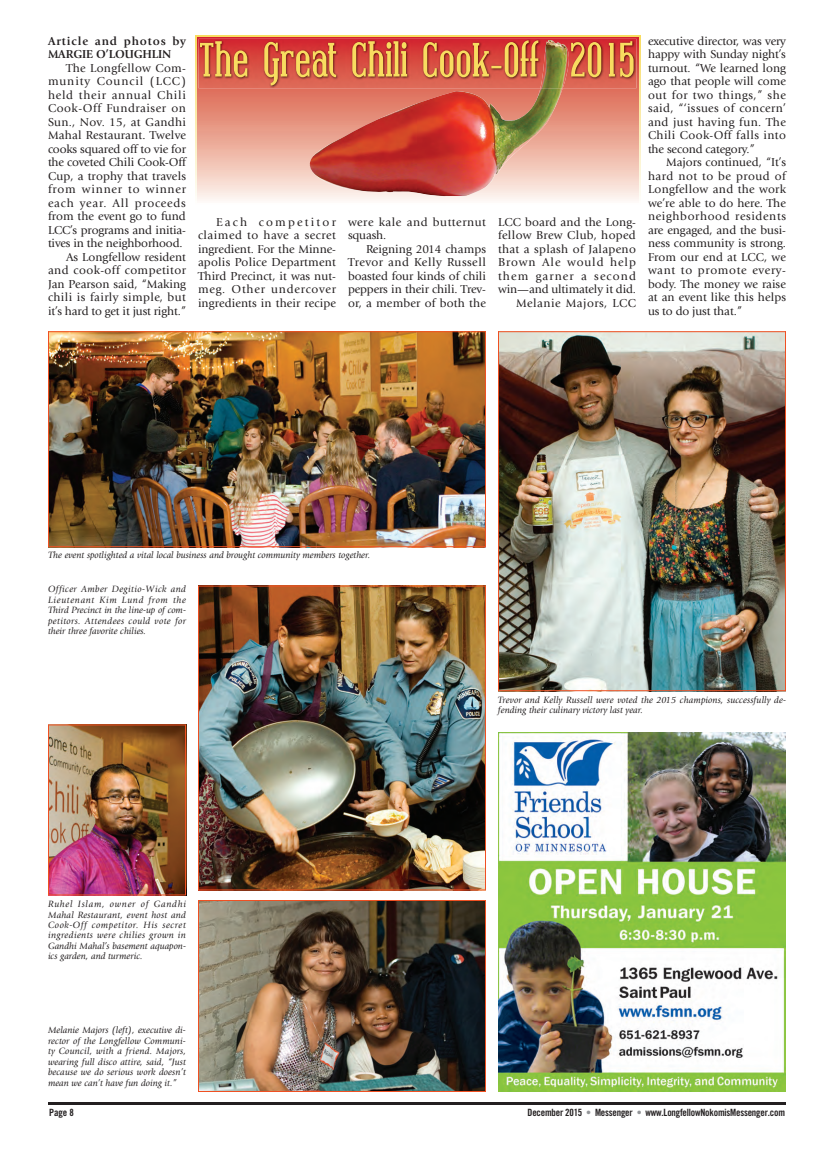
<style>
.page{position:relative;width:828px;height:1152px;background:#fff}
.page>*{position:absolute;margin:0;border:0;box-sizing:border-box;transform-origin:0 0}
.t1{font:12px/13.5px "Giovanni Std";letter-spacing:.015em;color:#231f20;text-align:justify}
.t2{font:700 12px/13.5px "Giovanni Std";letter-spacing:.055em;color:#231f20}
.t3{font:12px/13.5px "Giovanni Std";letter-spacing:.045em;color:#231f20}
.t4{font:10px "Trade Gothic LT Std Bd Cn 20";letter-spacing:-.02em;color:#231f20}
.t5{font:italic 9.5px/10.5px "Giovanni Std";color:#231f20;text-align:justify}
.s1{color:#939598}
</style>
<div class="page">
<hr style="left:48px;top:1102px;width:738px;height:3px;background:#231f20">
<img style="left:498px;top:732px;width:288px;height:360px">
<svg style="left:195px;top:86px;width:446px;height:115px;background:#edb4a4"></svg>
<img style="left:310px;top:88px;width:253px;height:108px">
<img style="left:199px;top:86px;width:437px;height:2px">
<img style="left:540px;top:86px;width:32px;height:2px">
<svg style="left:195px;top:35px;width:446px;height:51px;background:#d36d46"></svg>
<img style="left:198px;top:900px;width:288px;height:192px">
<img style="left:198px;top:586px;width:288px;height:304px">
<img style="left:498px;top:331px;width:288px;height:360px">
<img style="left:48px;top:724px;width:138px;height:171px">
<img style="left:48px;top:331px;width:438px;height:216px">
<p class="t2" style="left:48px;top:34px;width:140px">Article and photos by<br>MARGIE O’LOUGHLIN</p>
<p class="t1" style="left:48px;top:61px;width:140px;text-align:right">The Longfellow Com&shy;munity Council (LCC) held their annual Chili<br>Cook-Off Fundraiser on<br>Sun., Nov. 15, at Gandhi<br>Mahal Restaurant. Twelve cooks squared off to vie for the coveted Chili Cook-Off<br>Cup, a trophy that travels from winner to winner each year. All proceeds from the event go to fund<br>LCC’s programs and initia&shy;tives in the neighborhood.<br>As Longfellow resident and cook-off competitor<br>Jan Pearson said, “Making chili is fairly simple, but it’s hard to get it just right.”</p>
<p class="t1" style="left:198px;top:215px;width:140px;text-indent:18px">Each competitor claimed to have a secret ingredient. For the Minne&shy;apolis Police Department Third Precinct, it was nut&shy;meg. Other undercover ingredients in their recipe</p>
<p class="t3" style="left:348px;top:215px;width:139px">were kale and butternut squash.</p>
<p class="t1" style="left:348px;top:242px;width:140px;text-indent:18px">Reigning 2014 champs Trevor and Kelly Russell boasted four kinds of chili peppers in their chili. Trev&shy;or, a member of both the</p>
<p class="t1" style="left:498px;top:215px;width:140px;text-align:right">LCC board and the Long&shy;fellow Brew Club, hoped that a splash of Jalapeno<br>Brown Ale would help them garner a second win—and ultimately it did.<br>Melanie Majors, LCC</p>
<p class="t1" style="left:648px;top:34px;width:140px">executive director, was very happy with Sunday night’s turnout. “We learned long ago that people will come out for two things,” she said, “‘issues of concern’ and just having fun. The Chili Cook-Off falls into the second category.”</p>
<p class="t1" style="left:648px;top:156px;width:140px;text-indent:18px">Majors continued, “It’s hard not to be proud of Longfellow and the work we’re able to do here. The neighborhood residents are engaged, and the busi&shy;ness community is strong.<br>From our end at LCC, we want to promote every&shy;body. The money we raise at an event like this helps us to do just that.”</p>
<p class="t5" style="left:48px;top:550px;width:324px">The event spotlighted a vital local business and brought community members together.</p>
<p class="t5" style="left:48px;top:584px;width:140px">Officer Amber Degitio-Wick and Lieutenant Kim Lund from the Third Precinct in the line-up of com&shy;petitors. Attendees could vote for their three favorite chilies.</p>
<p class="t5" style="left:48px;top:899px;width:140px">Ruhel Islam, owner of Gandhi Mahal Restaurant, event host and Cook-Off competitor. His secret ingredients were chilies grown in Gandhi Mahal’s basement aquapon&shy;ics garden, and turmeric.</p>
<p class="t5" style="left:48px;top:1025px;width:140px">Melanie Majors (left), executive di&shy;rector of the Longfellow Communi&shy;ty Council, with a friend. Majors, wearing full disco attire, said, “Just because we do serious work doesn’t mean we can’t have fun doing it.”</p>
<p class="t5" style="left:498px;top:694px;width:290px">Trevor and Kelly Russell were voted the 2015 champions, successfully de&shy;fending their culinary victory last year.</p>
<p class="t4" style="left:49px;top:1107px;width:26px">Page 8</p>
<p class="t4" style="left:528px;top:1107px;width:259px">December 2015 <span class="s1">•</span> Messenger <span class="s1">•</span> www.LongfellowNokomisMessenger.com</p>
</div>
